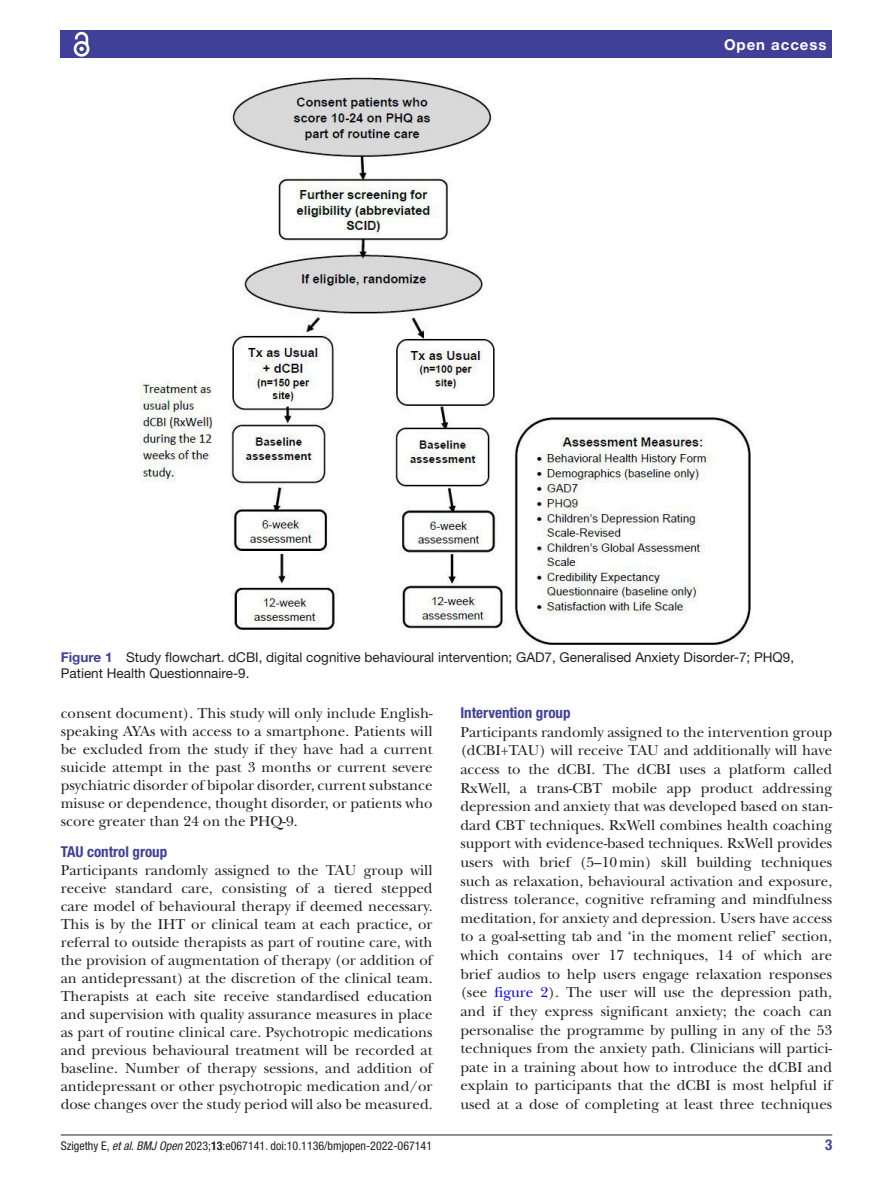
<style>
.page{position:relative;width:893px;height:1191px;background:#fff}
.page>*{position:absolute;margin:0;border:0;box-sizing:border-box;transform-origin:0 0}
.t1{font:15px/18.6px "New Baskerville";color:#231f20;text-align:justify}
.t2{font:700 condensed 15px "Helvetica Neue LT Std";color:#414099}
.t3{font:700 15px "Helvetica Neue LT Std";letter-spacing:.065em;color:#fff}
.t4{font:13.5px/16.2px "Helvetica Neue LT Std";color:#231f20}
.t5{font:condensed 12px "Helvetica Neue LT Std";color:#231f20}
.s1{font-weight:700;color:#414099}
.s2{color:#00f}
.s3{font-style:italic}
.s4{font-weight:700}
</style>
<div class="page">
<hr style="left:61px;top:1134px;width:771px;height:1px;background:#231f20">
<div style="left:61px;top:31px;width:771px;height:27px;background:#414099"></div>
<svg style="left:73px;top:31px;width:17px;height:26px"></svg>
<img style="left:140px;top:75px;width:611px;height:569px">
<p class="t3" style="left:724px;top:35px;width:104px">Open access</p>
<p class="t4" style="left:61px;top:649px;width:735px"><span class="s1">Figure 1</span> Study flowchart. dCBI, digital cognitive behavioural intervention; GAD7, Generalised Anxiety Disorder-7; PHQ9,<br>Patient Health Questionnaire-9.</p>
<p class="t1" style="left:61px;top:704px;width:373px;line-height:18px">consent document). This study will only include English&shy;speaking AYAs with access to a smartphone. Patients will be excluded from the study if they have had a current suicide attempt in the past 3 months or current severe psychiatric disorder of bipolar disorder, current substance misuse or dependence, thought disorder, or patients who score greater than 24 on the PHQ-9.</p>
<p class="t2" style="left:61px;top:843px;width:108px">TAU control group</p>
<p class="t1" style="left:61px;top:861px;width:373px;line-height:18px">Participants randomly assigned to the TAU group will receive standard care, consisting of a tiered stepped care model of behavioural therapy if deemed necessary.<br>This is by the IHT or clinical team at each practice, or referral to outside therapists as part of routine care, with the provision of augmentation of therapy (or addition of an antidepressant) at the discretion of the clinical team.<br>Therapists at each site receive standardised education and supervision with quality assurance measures in place as part of routine clinical care. Psychotropic medications and previous behavioural treatment will be recorded at baseline. Number of therapy sessions, and addition of antidepressant or other psychotropic medication and/or dose changes over the study period will also be measured.</p>
<p class="t2" style="left:460px;top:704px;width:112px">Intervention group</p>
<p class="t1" style="left:460px;top:722px;width:373px">Participants randomly assigned to the intervention group (dCBI+TAU) will receive TAU and additionally will have access to the dCBI. The dCBI uses a platform called RxWell, a trans-CBT mobile app product addressing depression and anxiety that was developed based on stan&shy;dard CBT techniques. RxWell combines health coaching support with evidence-based techniques. RxWell provides users with brief (5–10min) skill building techniques such as relaxation, behavioural activation and exposure, distress tolerance, cognitive reframing and mindfulness meditation, for anxiety and depression. Users have access to a goal-setting tab and ‘in the moment relief’ section, which contains over 17 techniques, 14 of which are brief audios to help users engage relaxation responses (see <span class="s2">figure 2</span>). The user will use the depression path, and if they express significant anxiety; the coach can personalise the programme by pulling in any of the 53 techniques from the anxiety path. Clinicians will partici&shy;pate in a training about how to introduce the dCBI and explain to participants that the dCBI is most helpful if used at a dose of completing at least three techniques</p>
<p class="t5" style="left:61px;top:1138px;width:373px">Szigethy E, <span class="s3">et al</span>. <span class="s3">BMJ Open</span> 2023;<span class="s4">13</span>:e067141. doi:10.1136/bmjopen-2022-067141</p>
<p class="t2" style="left:825px;top:1135px;width:9px">3</p>
</div>
